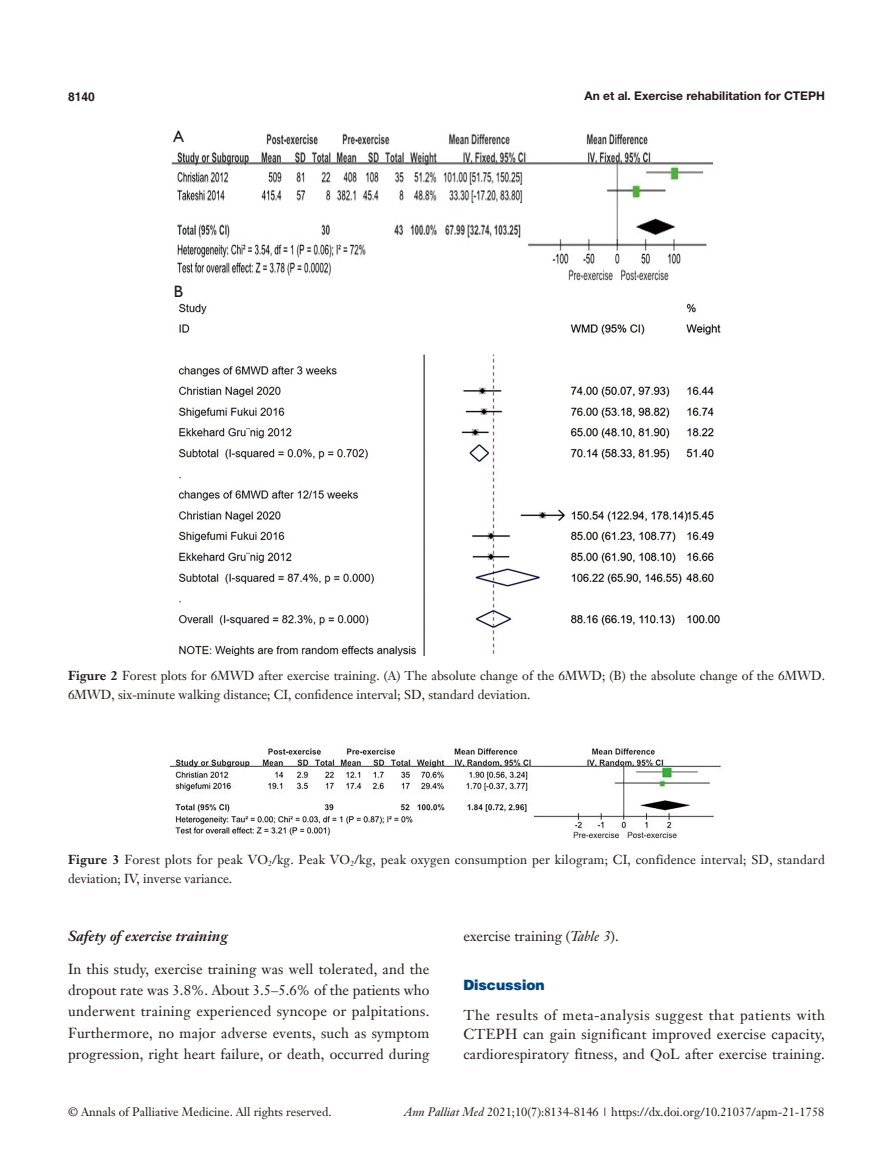
<style>
.page{position:relative;width:893px;height:1170px;background:#fff}
.page>*{position:absolute;margin:0;border:0;box-sizing:border-box;transform-origin:0 0}
.Cite{font:16.5px "Humanist 521 BT";color:#231916}
.t1{font:14.25px/21.3px "Janson Text LT";letter-spacing:.01em;color:#231916;text-align:justify}
.二级标题斜体{font:italic 700 14.25px "Janson Text LT";color:#231916}
.一级标题-6_5{font:900 14.25px "Helvetica";color:#004680}
.t2{font:12.75px/19.5px "Janson Text LT";color:#231916}
.t3{font:12px "Janson Text LT";color:#231916}
.t4{font:700 12px "Helvetica Neue LT Pro";color:#231916}
.t5{font:700 12px "Helvetica";color:#231916}
.s1{font-weight:700}
.s2{font-style:italic}
</style>
<div class="page">
<img style="left:171px;top:133px;width:551px;height:522px">
<div style="left:170px;top:128px;width:17px;height:17px;background:#fff"></div>
<div style="left:170px;top:283px;width:17px;height:17px;background:#fff"></div>
<img style="left:170px;top:746px;width:552px;height:93px">
<p class="t5" style="left:68px;top:89px;width:28px">8140</p>
<p class="t4" style="left:584px;top:88px;width:242px">An et al. Exercise rehabilitation for CTEPH</p>
<p class="Cite" style="left:173px;top:126px;width:12px">A</p>
<p class="Cite" style="left:174px;top:281px;width:11px">B</p>
<p class="t2" style="left:68px;top:665px;width:758px"><span class="s1">Figure 2</span> Forest plots for 6MWD after exercise training. (A) The absolute change of the 6MWD; (B) the absolute change of the 6MWD.<br>6MWD, six-minute walking distance; CI, confidence interval; SD, standard deviation.</p>
<p class="t2" style="left:68px;top:849px;width:758px"><span class="s1">Figure 3</span> Forest plots for peak VO<sub>2</sub>/kg. Peak VO<sub>2</sub>/kg, peak oxygen consumption per kilogram; CI, confidence interval; SD, standard deviation; IV, inverse variance.</p>
<p class="二级标题斜体" style="left:68px;top:926px;width:161px">Safety of exercise training</p>
<p class="t1" style="left:68px;top:958px;width:363px">In this study, exercise training was well tolerated, and the dropout rate was 3.8%. About 3.5–5.6% of the patients who underwent training experienced syncope or palpitations.<br>Furthermore, no major adverse events, such as symptom progression, right heart failure, or death, occurred during</p>
<p class="t1" style="left:463px;top:925px;width:157px">exercise training (<span class="s2">Table 3</span>).</p>
<p class="一级标题-6_5" style="left:463px;top:975px;width:83px">Discussion</p>
<p class="t1" style="left:463px;top:1004px;width:363px;line-height:19.6px">The results of meta-analysis suggest that patients with CTEPH can gain significant improved exercise capacity, cardiorespiratory fitness, and QoL after exercise training.</p>
<p class="t3" style="left:68px;top:1104px;width:265px">© Annals of Palliative Medicine. All rights reserved.</p>
<p class="t3" style="left:404px;top:1104px;width:422px"><span class="s2">Ann Palliat Med</span> 2021;10(7):8134-8146 | https://dx.doi.org/10.21037/apm-21-1758</p>
</div>
